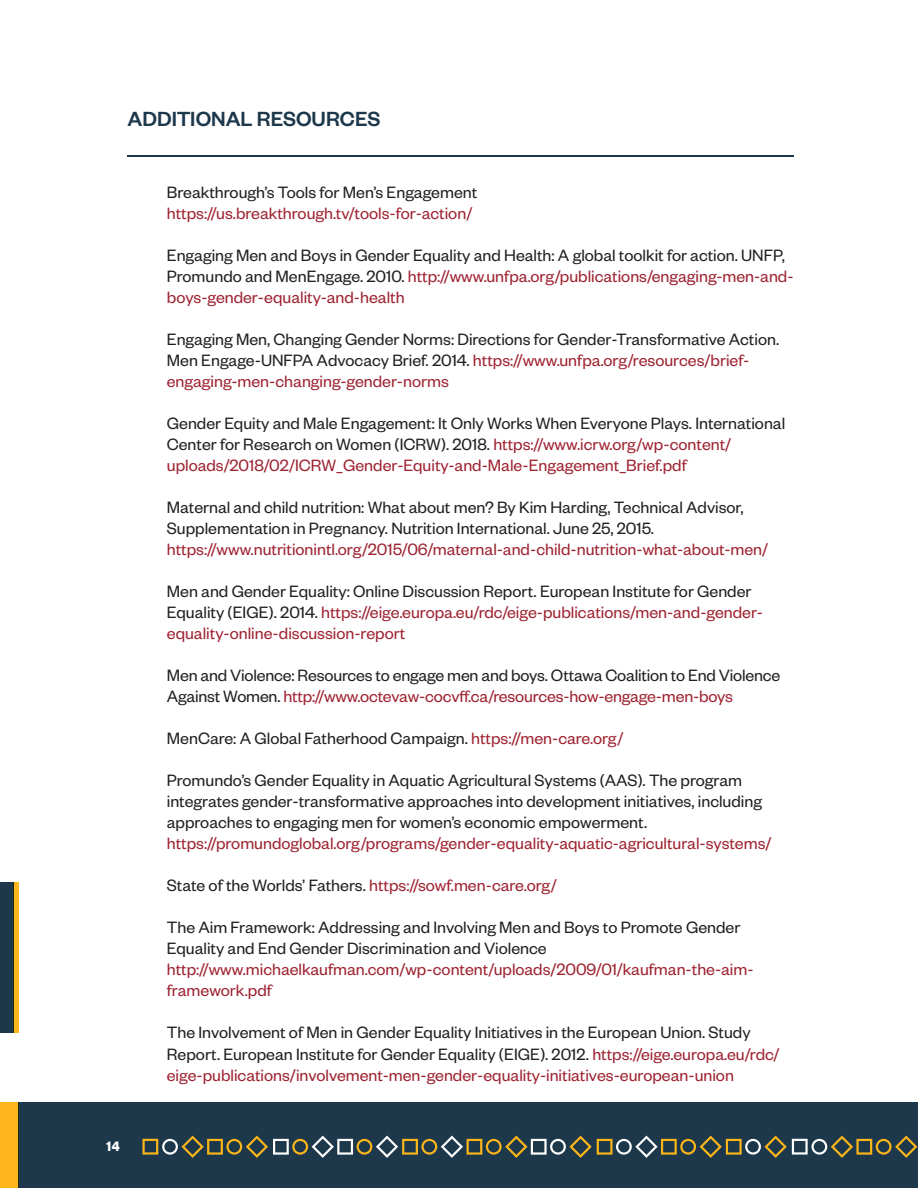
<style>
.page{position:relative;width:918px;height:1188px;background:#fff}
.page>*{position:absolute;margin:0;border:0;box-sizing:border-box;transform-origin:0 0}
.t1{font:500 22.5px "Founders Grotesk";letter-spacing:-.005em;color:#1d384b}
.t2{font:18px/21px "Founders Grotesk";color:#221f1f}
.t3{font:18px/21px "Founders Grotesk";color:#9e2432}
.t4{font:700 15px "Founders Grotesk";color:#fff;scale:.9 1}
.s1{color:#9e2432}
.s2{color:#221f1f}
</style>
<div class="page">
<div style="left:19px;top:1103px;width:899px;height:85px;background:#1d384b"></div>
<div style="left:0;top:883px;width:14px;height:150px;background:#1d384b"></div>
<div style="left:14px;top:883px;width:5px;height:150px;background:#fdb71c"></div>
<div style="left:0;top:1103px;width:19px;height:85px;background:#fdb71c"></div>
<svg style="left:143px;top:1136px;width:774px;height:22px"></svg>
<hr style="left:128px;top:155px;width:666px;height:1px;background:#1d384b">
<p class="t1" style="left:128px;top:111px;width:255px">ADDITIONAL RESOURCES</p>
<p class="t4" style="left:106px;top:1142px;width:16px">14</p>
<p class="t2" style="left:167px;top:183px;width:312px">Breakthrough’s Tools for Men’s Engagement</p>
<p class="t3" style="left:167px;top:204px;width:307px">https://us.breakthrough.tv/tools-for-action/</p>
<p class="t2" style="left:167px;top:246px;width:628px">Engaging Men and Boys in Gender Equality and Health: A global toolkit for action. UNFP,<br>Promundo and MenEngage. 2010. <span class="s1">http://www.unfpa.org/publications/engaging-men-and&shy;boys-gender-equality-and-health</span></p>
<p class="t2" style="left:167px;top:330px;width:614px">Engaging Men, Changing Gender Norms: Directions for Gender-Transformative Action.<br>Men Engage-UNFPA Advocacy Brief. 2014. <span class="s1">https://www.unfpa.org/resources/brief&shy;engaging-men-changing-gender-norms</span></p>
<p class="t2" style="left:167px;top:414px;width:620px">Gender Equity and Male Engagement: It Only Works When Everyone Plays. International<br>Center for Research on Women (ICRW). 2018. <span class="s1">https://www.icrw.org/wp-content/ uploads/2018/02/ICRW_Gender-Equity-and-Male-Engagement_Brief.pdf</span></p>
<p class="t2" style="left:167px;top:498px;width:578px">Maternal and child nutrition: What about men? By Kim Harding, Technical Advisor,<br>Supplementation in Pregnancy. Nutrition International. June 25, 2015.</p>
<p class="t3" style="left:167px;top:540px;width:603px">https://www.nutritionintl.org/2015/06/maternal-and-child-nutrition-what-about-men/</p>
<p class="t3" style="left:167px;top:582px;width:598px"><span class="s2">Men and Gender Equality: Online Discussion Report. European Institute for Gender<br>Equality (EIGE). 2014.</span> https://eige.europa.eu/rdc/eige-publications/men-and-gender&shy;equality-online-discussion-report</p>
<p class="t2" style="left:167px;top:666px;width:615px">Men and Violence: Resources to engage men and boys. Ottawa Coalition to End Violence<br>Against Women. <span class="s1">http://www.octevaw-cocvff.ca/resources-how-engage-men-boys</span></p>
<p class="t2" style="left:167px;top:729px;width:458px">MenCare: A Global Fatherhood Campaign. <span class="s1">https://men-care.org/</span></p>
<p class="t2" style="left:167px;top:771px;width:597px">Promundo’s Gender Equality in Aquatic Agricultural Systems (AAS). The program integrates gender-transformative approaches into development initiatives, including approaches to engaging men for women’s economic empowerment.</p>
<p class="t3" style="left:167px;top:834px;width:606px">https://promundoglobal.org/programs/gender-equality-aquatic-agricultural-systems/</p>
<p class="t3" style="left:167px;top:876px;width:392px"><span class="s2">State of the Worlds’ Fathers.</span> https://sowf.men-care.org/</p>
<p class="t2" style="left:167px;top:918px;width:575px">The Aim Framework: Addressing and Involving Men and Boys to Promote Gender<br>Equality and End Gender Discrimination and Violence</p>
<p class="t3" style="left:167px;top:960px;width:588px">http://www.michaelkaufman.com/wp-content/uploads/2009/01/kaufman-the-aim&shy;framework.pdf</p>
<p class="t2" style="left:167px;top:1023px;width:614px;line-height:21.6px">The Involvement of Men in Gender Equality Initiatives in the European Union. Study<br>Report. European Institute for Gender Equality (EIGE). 2012. <span class="s1">https://eige.europa.eu/rdc/ eige-publications/involvement-men-gender-equality-initiatives-european-union</span></p>
</div>
